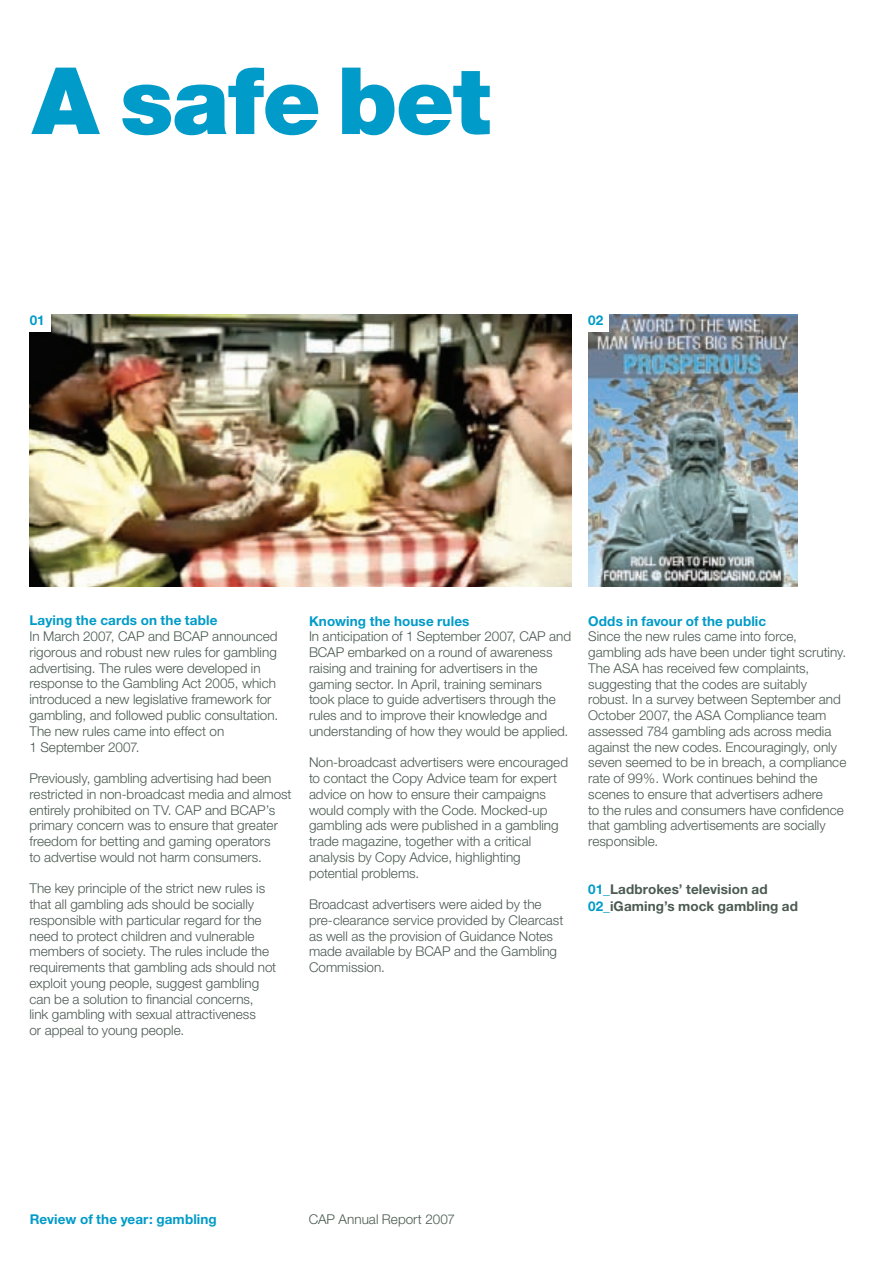
<style>
.page{position:relative;width:893px;height:1263px;background:#fff}
.page>*{position:absolute;margin:0;border:0;box-sizing:border-box;transform-origin:0 0}
.t1{font:900 93px "Helvetica Neue";letter-spacing:-.015em;color:#009bc8}
.body{font:300 13.5px/15.8px "Helvetica Neue";color:#4b5a52}
.sub_head_grey{font:700 13.5px "Helvetica Neue";letter-spacing:.01em;color:#009bc8}
.body-2{font:700 13.5px "Helvetica Neue";letter-spacing:.01em;color:#4b5a52}
.s1{color:#009bc8}
</style>
<div class="page">
<img style="left:30px;top:314px;width:541px;height:272px">
<img style="left:588px;top:314px;width:209px;height:272px">
<div style="left:29px;top:313px;width:21px;height:18px;background:#fff"></div>
<div style="left:587px;top:313px;width:22px;height:18px;background:#fff"></div>
<p class="t1" style="left:32px;top:45px;width:460px">A safe bet</p>
<p class="sub_head_grey" style="left:30px;top:312px;width:17px">01</p>
<p class="sub_head_grey" style="left:588px;top:312px;width:17px">02</p>
<p class="sub_head_grey" style="left:29px;top:612px;width:190px">Laying the cards on the table</p>
<p class="body" style="left:29px;top:628px;width:250px">In March 2007, CAP and BCAP announced rigorous and robust new rules for gambling advertising. The rules were developed in response to the Gambling Act 2005, which introduced a new legislative framework for gambling, and followed public consultation.<br>The new rules came into effect on<br>1 September 2007.</p>
<p class="body" style="left:29px;top:770px;width:264px">Previously, gambling advertising had been restricted in non-broadcast media and almost entirely prohibited on TV. CAP and BCAP’s primary concern was to ensure that greater freedom for betting and gaming operators<br>to advertise would not harm consumers.</p>
<p class="body" style="left:29px;top:880px;width:248px">The key principle of the strict new rules is that all gambling ads should be socially responsible with particular regard for the need to protect children and vulnerable members of society. The rules include the requirements that gambling ads should not exploit young people, suggest gambling can be a solution to financial concerns,<br>link gambling with sexual attractiveness<br>or appeal to young people.</p>
<p class="sub_head_grey" style="left:309px;top:612px;width:162px">Knowing the house rules</p>
<p class="body" style="left:309px;top:628px;width:264px">In anticipation of 1 September 2007, CAP and BCAP embarked on a round of awareness raising and training for advertisers in the gaming sector. In April, training seminars<br>took place to guide advertisers through the rules and to improve their knowledge and understanding of how they would be applied.</p>
<p class="body" style="left:309px;top:754px;width:261px">Non-broadcast advertisers were encouraged to contact the Copy Advice team for expert advice on how to ensure their campaigns would comply with the Code. Mocked-up gambling ads were published in a gambling trade magazine, together with a critical analysis by Copy Advice, highlighting potential problems.</p>
<p class="body" style="left:309px;top:896px;width:256px">Broadcast advertisers were aided by the pre-clearance service provided by Clearcast as well as the provision of Guidance Notes made available by BCAP and the Gambling Commission.</p>
<p class="sub_head_grey" style="left:588px;top:612px;width:180px">Odds in favour of the public</p>
<p class="body" style="left:588px;top:628px;width:260px">Since the new rules came into force, gambling ads have been under tight scrutiny.<br>The ASA has received few complaints, suggesting that the codes are suitably robust. In a survey between September and October 2007, the ASA Compliance team assessed 784 gambling ads across media against the new codes. Encouragingly, only seven seemed to be in breach, a compliance rate of 99%. Work continues behind the scenes to ensure that advertisers adhere<br>to the rules and consumers have confidence that gambling advertisements are socially responsible.</p>
<p class="body-2" style="left:588px;top:881px;width:181px"><span class="s1">01_</span>Ladbrokes’ television ad</p>
<p class="body-2" style="left:588px;top:897px;width:211px"><span class="s1">02_</span>iGaming’s mock gambling ad</p>
<p class="sub_head_grey" style="left:30px;top:1211px;width:189px">Review of the year: gambling</p>
<p class="body" style="left:309px;top:1211px;width:148px">CAP Annual Report 2007</p>
</div>
